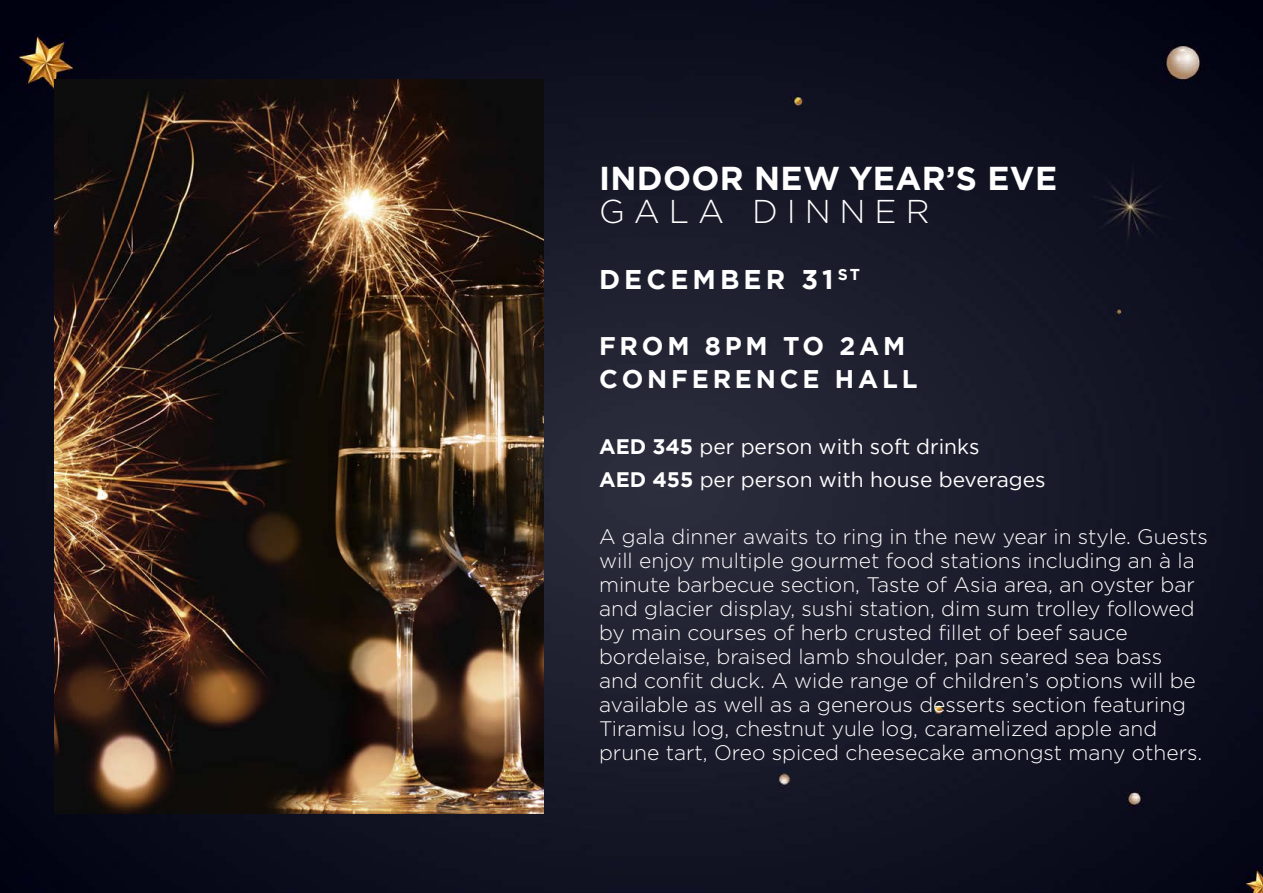
<style>
.page{position:relative;width:1263px;height:893px;background:#fff}
.page>*{position:absolute;margin:0;border:0;box-sizing:border-box;transform-origin:0 0}
.t1{font:700 33px "Gotham";letter-spacing:.01em;color:#fff}
.t2{font:300 33px "Gotham";letter-spacing:.27em;color:#fff}
.t3{font:700 27px "Gotham";letter-spacing:.15em;color:#fff}
.t4{font:700 25.5px/33px "Gotham";letter-spacing:.15em;color:#fff}
.t5{font:300 21px/24px "Gotham";color:#fff}
.t6{font:21px/33px "Gotham";color:#fff}
.s1{font-weight:700}
</style>
<div class="page">
<img style="left:0;top:0;width:1263px;height:893px">
<img style="left:54px;top:79px;width:489px;height:735px">
<h1 class="t1" style="left:599px;top:156px;width:459px">INDOOR NEW YEAR’S EVE</h1>
<h1 class="t2" style="left:599px;top:190px;width:332px">GALA DINNER</h1>
<p class="t3" style="left:599px;top:261px;width:262px">DECEMBER 31<sup>ST</sup></p>
<p class="t4" style="left:599px;top:329px;width:320px">FROM 8PM TO 2AM<br>CONFERENCE HALL</p>
<p class="t6" style="left:599px;top:429px;width:448px"><span class="s1">AED 345</span> per person with soft drinks<br><span class="s1">AED 455</span> per person with house beverages</p>
<p class="t5" style="left:599px;top:524px;width:610px">A gala dinner awaits to ring in the new year in style. Guests will enjoy multiple gourmet food stations including an à la minute barbecue section, Taste of Asia area, an oyster bar and glacier display, sushi station, dim sum trolley followed by main courses of herb crusted fillet of beef sauce bordelaise, braised lamb shoulder, pan seared sea bass<br>and confit duck. A wide range of children’s options will be available as well as a generous desserts section featuring Tiramisu log, chestnut yule log, caramelized apple and prune tart, Oreo spiced cheesecake amongst many others.</p>
</div>
